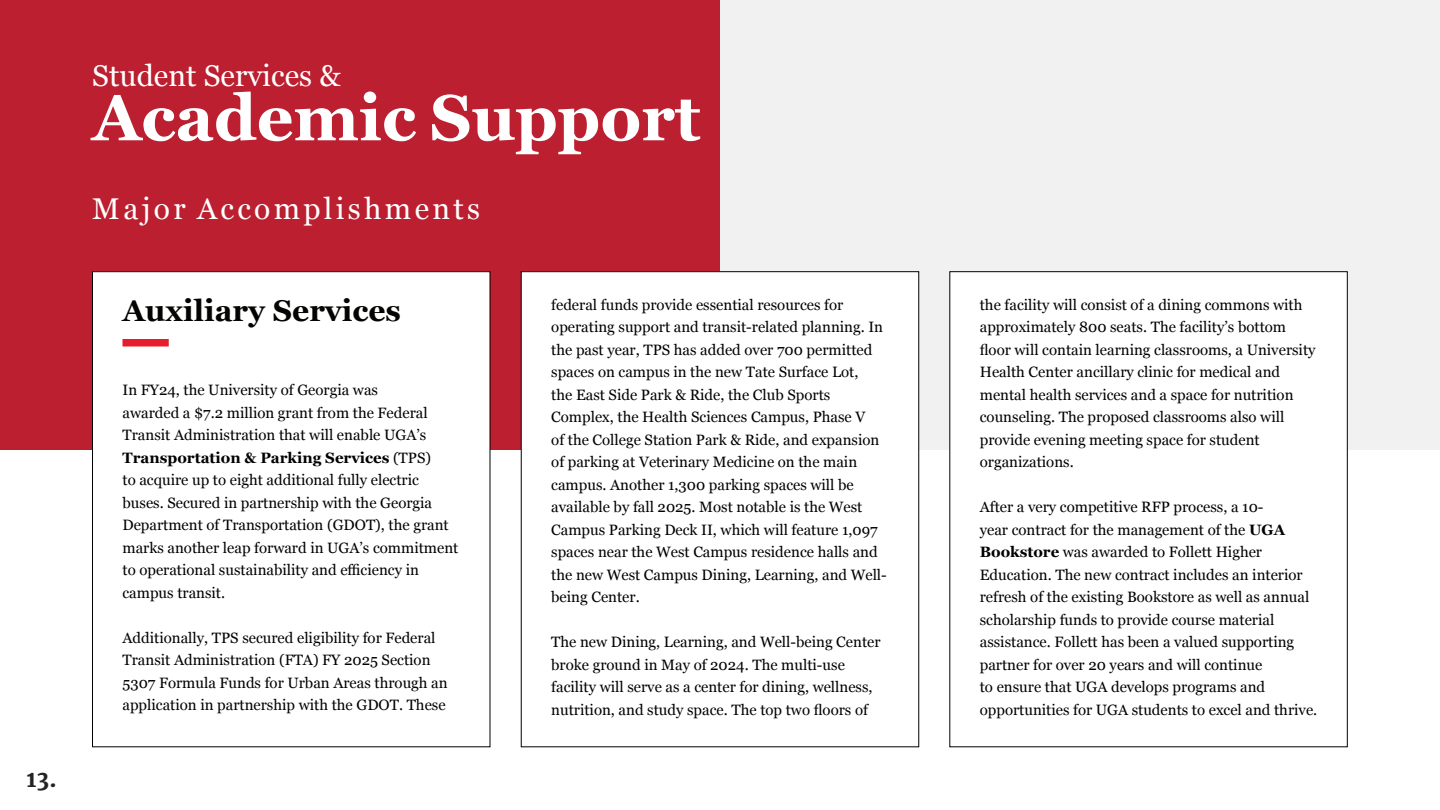
<style>
.page{position:relative;width:1440px;height:810px;background:#fff}
.page>*{position:absolute;margin:0;border:0;box-sizing:border-box;transform-origin:0 0}
.Title_01_Left{font:700 64.5px "Georgia";color:#fff}
.Title_03_Center{font:30px "Georgia";letter-spacing:.11em;color:#fff}
.Title_03_Left{font:700 30px "Georgia";color:#040503}
.Title_03_Left-2{font:30px "Georgia";color:#fff}
.t1{font:700 22.5px "Merriweather";color:#242323}
.t2{font:15px/22.5px "Georgia";color:#000}
.s1{font-weight:700}
</style>
<div class="page">
<div style="left:0;top:0;width:720px;height:449px;background:#bc1f30"></div>
<div style="left:720px;top:0;width:720px;height:449px;background:#f1f1f1"></div>
<div style="left:92px;top:272px;width:398px;height:475px;background:#fff"></div>
<div style="left:521px;top:272px;width:398px;height:475px;background:#fff"></div>
<div style="left:950px;top:272px;width:397px;height:475px;background:#fff"></div>
<div style="left:122px;top:339px;width:47px;height:7px;background:#e61d2d"></div>
<h3 class="t1" style="left:27px;top:765px;width:32px">13.</h3>
<p class="Title_03_Left-2" style="left:92px;top:53px;width:250px">Student Services &amp;</p>
<p class="Title_01_Left" style="left:92px;top:69px;width:610px">Academic Support</p>
<p class="Title_03_Center" style="left:92px;top:187px;width:389px">Major Accomplishments</p>
<p class="Title_03_Left" style="left:123px;top:288px;width:280px">Auxiliary Services</p>
<p class="t2" style="left:122px;top:378px;width:337px">In FY24, the University of Georgia was<br>awarded a $7.2 million grant from the Federal Transit Administration that will enable UGA’s <span class="s1">Transportation &amp; Parking Services</span> (TPS)<br>to acquire up to eight additional fully electric buses. Secured in partnership with the Georgia Department of Transportation (GDOT), the grant marks another leap forward in UGA’s commitment to operational sustainability and efficiency in campus transit.</p>
<p class="t2" style="left:123px;top:626px;width:327px">Additionally, TPS secured eligibility for Federal Transit Administration (FTA) FY 2025 Section 5307 Formula Funds for Urban Areas through an application in partnership with the GDOT. These</p>
<p class="t2" style="left:551px;top:293px;width:337px">federal funds provide essential resources for operating support and transit-related planning. In the past year, TPS has added over 700 permitted spaces on campus in the new Tate Surface Lot,<br>the East Side Park &amp; Ride, the Club Sports Complex, the Health Sciences Campus, Phase V<br>of the College Station Park &amp; Ride, and expansion of parking at Veterinary Medicine on the main campus. Another 1,300 parking spaces will be available by fall 2025. Most notable is the West Campus Parking Deck II, which will feature 1,097 spaces near the West Campus residence halls and the new West Campus Dining, Learning, and Well&shy;being Center.</p>
<p class="t2" style="left:551px;top:630px;width:331px">The new Dining, Learning, and Well-being Center broke ground in May of 2024. The multi-use facility will serve as a center for dining, wellness, nutrition, and study space. The top two floors of</p>
<p class="t2" style="left:980px;top:293px;width:337px">the facility will consist of a dining commons with approximately 800 seats. The facility’s bottom floor will contain learning classrooms, a University Health Center ancillary clinic for medical and mental health services and a space for nutrition counseling. The proposed classrooms also will provide evening meeting space for student organizations.</p>
<p class="t2" style="left:980px;top:495px;width:339px">After a very competitive RFP process, a 10-<br>year contract for the management of the <span class="s1">UGA Bookstore</span> was awarded to Follett Higher Education. The new contract includes an interior refresh of the existing Bookstore as well as annual scholarship funds to provide course material assistance. Follett has been a valued supporting partner for over 20 years and will continue<br>to ensure that UGA develops programs and opportunities for UGA students to excel and thrive.</p>
</div>
